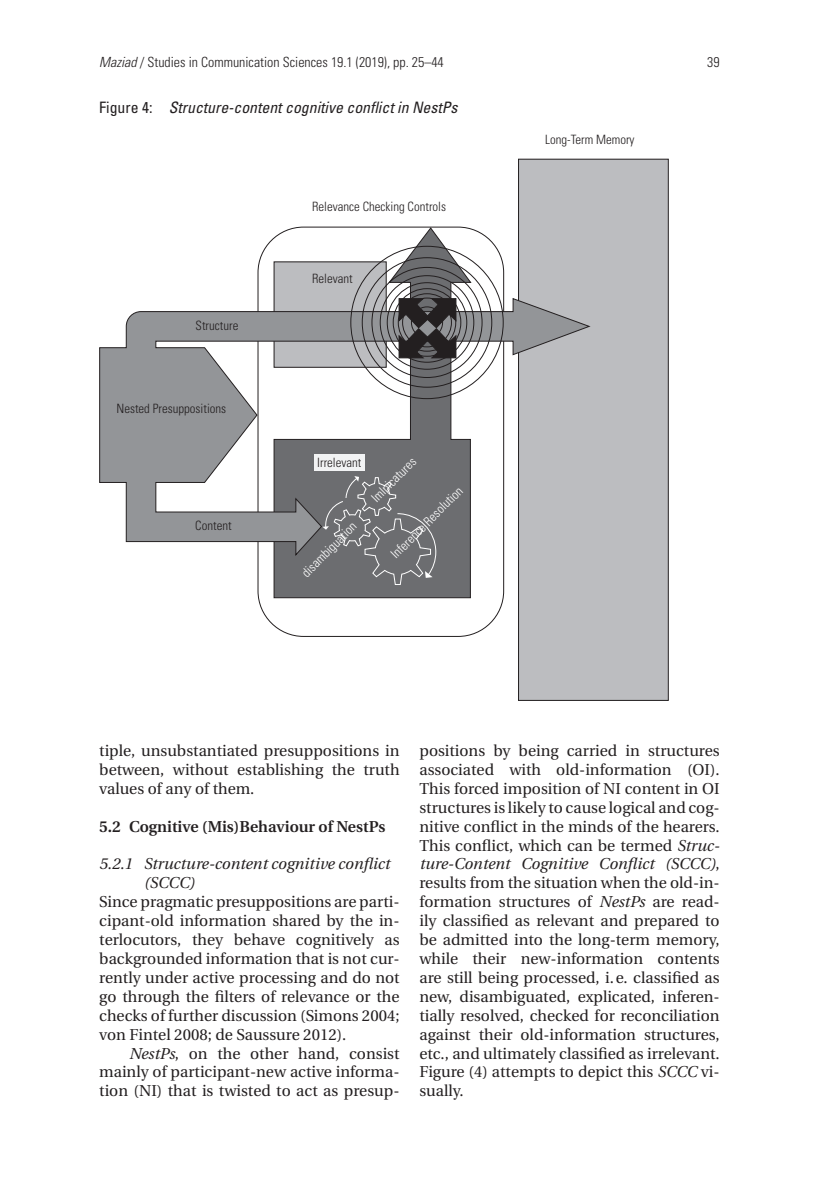
<style>
.page{position:relative;width:819px;height:1191px;background:#fff}
.page>*{position:absolute;margin:0;border:0;box-sizing:border-box;transform-origin:0 0}
.t1{font:15.75px/18.9px "Utopia";color:#231f20;text-align:justify}
.t2{font:italic condensed 15.75px "Univers";color:#231f20}
.t3{font:italic 15.75px/18.9px "Utopia";color:#231f20}
.t4{font:600 15.75px "Utopia";color:#231f20}
.t5{font:300 condensed 14px "Univers";color:#231f20}
.t6{font:300 condensed 12.78px "Univers";color:#231f20}
.t7{font:300 condensed 12.78px "Univers";color:#fff}
.s1{font-style:italic}
.s2{font-style:normal}
</style>
<div class="page">
<div style="left:518px;top:159px;width:150px;height:541px;background:#bcbdc0"></div>
<div style="left:518px;top:159px;width:150px;height:542px;border:1px solid #231f20"></div>
<svg style="left:273px;top:227px;width:199px;height:371px"></svg>
<svg style="left:99px;top:297px;width:491px;height:260px"></svg>
<div style="left:314px;top:454px;width:51px;height:17px;background:#f2f3f4"></div>
<svg style="left:361px;top:257px;width:131px;height:131px"></svg>
<svg style="left:322px;top:476px;width:114px;height:109px;background:#757678"></svg>
<p class="t5" style="left:99px;top:54px;width:346px"><span class="s1">Maziad</span> / Studies in Communication Sciences 19.1 (2019), pp. 25–44</p>
<p class="t5" style="left:707px;top:54px;width:14px">39</p>
<p class="t2" style="left:99px;top:97px;width:360px"><span class="s2">Figure 4:</span> Structure-content cognitive conflict in NestPs</p>
<p class="t6" style="left:312px;top:198px;width:135px">Relevance Checking Controls</p>
<p class="t6" style="left:196px;top:317px;width:44px">Structure</p>
<p class="t6" style="left:116px;top:401px;width:111px">Nested Presuppositions</p>
<p class="t6" style="left:195px;top:518px;width:38px">Content</p>
<p class="t6" style="left:312px;top:271px;width:42px">Relevant</p>
<p class="t6" style="left:317px;top:455px;width:46px">Irrelevant</p>
<p class="t7" style="left:368px;top:494px;width:59px;rotate:-45deg">Imlpicatures</p>
<p class="t7" style="left:298px;top:569px;width:73px;rotate:-45deg">disambiguation</p>
<p class="t7" style="left:387px;top:551px;width:97px;rotate:-45deg">Inference Resolution</p>
<p class="t6" style="left:545px;top:132px;width:91px">Long-Term Memory</p>
<p class="t1" style="left:99px;top:741px;width:302px">tiple, unsubstantiated presuppositions in between, without establishing the truth values of any of them.</p>
<p class="t4" style="left:99px;top:817px;width:287px">5.2 Cognitive (Mis)Behaviour of NestPs</p>
<p class="t3" style="left:144px;top:855px;width:247px;text-indent:-45px">5.2.1 Structure-content cognitive conflict (SCCC)</p>
<p class="t1" style="left:99px;top:892px;width:302px;text-align:left">Since pragmatic presuppositions are parti&shy;cipant-old information shared by the in&shy;terlocutors, they behave cognitively as backgrounded information that is not cur&shy;rently under active processing and do not go through the filters of relevance or the checks of further discussion (Simons 2004; von Fintel 2008; de Saussure 2012).</p>
<p class="t1" style="left:99px;top:1044px;width:302px;text-indent:30px"><span class="s1">NestPs</span>, on the other hand, consist mainly of participant-new active informa&shy;tion (NI) that is twisted to act as presup-</p>
<p class="t1" style="left:419px;top:741px;width:302px">positions by being carried in structures associated with old-information (OI).<br>This forced imposition of NI content in OI structures is likely to cause logical and cog&shy;nitive conflict in the minds of the hearers.<br>This conflict, which can be termed <span class="s1">Struc&shy;ture-Content Cognitive Conflict (SCCC)</span>, results from the situation when the old-in&shy;formation structures of <span class="s1">NestPs</span> are read&shy;ily classified as relevant and prepared to be admitted into the long-term memory, while their new-information contents are still being processed, i.e. classified as new, disambiguated, explicated, inferen&shy;tially resolved, checked for reconciliation against their old-information structures, etc., and ultimately classified as irrelevant.<br>Figure (4) attempts to depict this <span class="s1">SCCC</span> vi&shy;sually.</p>
</div>
